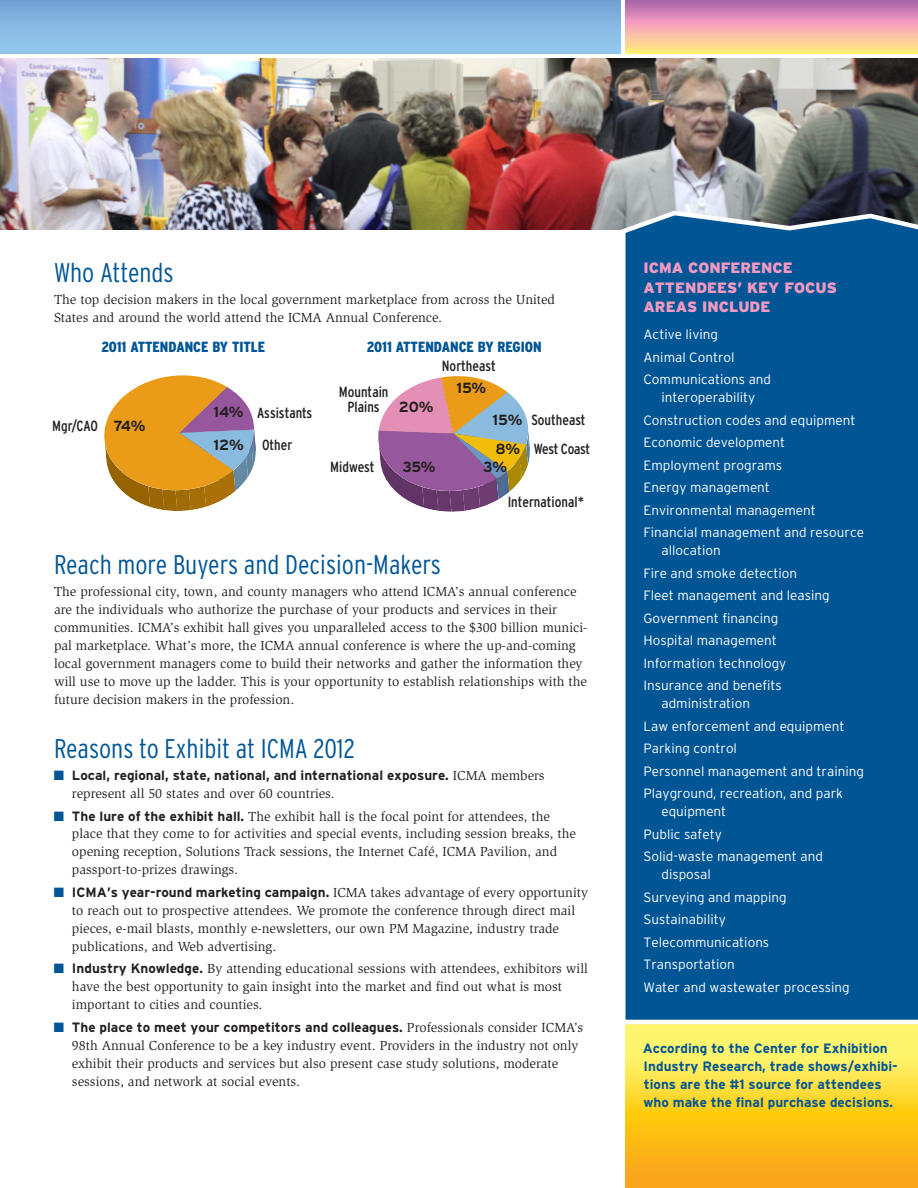
<style>
.page{position:relative;width:918px;height:1188px;background:#fff}
.page>*{position:absolute;margin:0;border:0;box-sizing:border-box;transform-origin:0 0}
.t1{font:300 condensed 27px "Interstate";color:#005595}
.t2{font:900 15px/19.5px "Interstate";color:#f499c2}
.t3{font:condensed 14.7px/14.7px "Interstate";color:#231f20;text-align:center}
.t4{font:900 condensed 14.7px "Interstate";color:#005595}
.t5{font:700 14.7px "Interstate";letter-spacing:-.01em;color:#231f20}
.t6{font:condensed 14.7px "Interstate";letter-spacing:-.025em;color:#231f20}
.t7{font:13.5px/18px "Slimbach";color:#231f20}
.t8{font:300 13.5px/22.5px "Interstate";color:#fff}
.t9{font:700 13.5px "Interstate";color:#231f20}
.t10{font:700 13.5px/18px "Interstate";color:#005595}
.s1{font-weight:700;font-stretch:normal}
.s2{color:#005595}
.s3{font-family:"Slimbach";font-weight:400}
.s4{font-family:"Interstate";font-weight:700}
</style>
<div class="page">
<svg style="left:626px;top:1026px;width:292px;height:162px;background:#fdd035"></svg>
<svg style="left:626px;top:0;width:292px;height:54px;background:#e7a8a7"></svg>
<svg style="left:378px;top:376px;width:152px;height:136px"></svg>
<svg style="left:104px;top:375px;width:152px;height:136px"></svg>
<img style="left:0;top:58px;width:918px;height:172px">
<div style="left:619px;top:207px;width:299px;height:819px;background:#005595"></div>
<div style="left:0;top:0;width:621px;height:54px;background:linear-gradient(to bottom,#76a3d6,#96caee)"></div>
<h1 class="t1" style="left:54px;top:257px;width:121px">Who Attends</h1>
<p class="t7" style="left:54px;top:291px;width:503px">The top decision makers in the local government marketplace from across the United<br>States and around the world attend the ICMA Annual Conference.</p>
<p class="t4" style="left:101px;top:339px;width:165px">2011 ATTENDANCE BY TITLE</p>
<p class="t4" style="left:367px;top:339px;width:176px">2011 ATTENDANCE BY REGION</p>
<p class="t3" style="left:52px;top:418px;width:95px">Mgr/CAO <span class="s1">74%</span></p>
<p class="t3" style="left:442px;top:359px;width:56px">Northeast</p>
<p class="t5" style="left:456px;top:380px;width:31px">15%</p>
<p class="t3" style="left:339px;top:384px;width:51px">Mountain<br>Plains</p>
<p class="t5" style="left:399px;top:398px;width:36px">20%</p>
<p class="t3" style="left:213px;top:405px;width:100px"><span class="s1">14%</span> Assistants</p>
<p class="t3" style="left:492px;top:405px;width:95px;line-height:29px;text-align:left"><span class="s1">15%</span> Southeast<br><span class="s1">8%</span></p>
<p class="t3" style="left:262px;top:437px;width:32px">Other</p>
<p class="t6" style="left:534px;top:441px;width:58px">West Coast</p>
<p class="t5" style="left:213px;top:436px;width:32px">12%</p>
<p class="t3" style="left:330px;top:459px;width:46px">Midwest</p>
<p class="t5" style="left:402px;top:459px;width:35px">35%</p>
<p class="t5" style="left:483px;top:459px;width:25px">3%</p>
<p class="t3" style="left:508px;top:494px;width:78px">International*</p>
<h1 class="t1" style="left:54px;top:549px;width:389px">Reach more Buyers and Decision-Makers</h1>
<p class="t7" style="left:54px;top:583px;width:535px">The professional city, town, and county managers who attend ICMA’s annual conference are the individuals who authorize the purchase of your products and services in their communities. ICMA’s exhibit hall gives you unparalleled access to the $300 billion munici&shy;pal marketplace. What’s more, the ICMA annual conference is where the up-and-coming local government managers come to build their networks and gather the information they will use to move up the ladder. This is your opportunity to establish relationships with the future decision makers in the profession.</p>
<h1 class="t1" style="left:54px;top:733px;width:302px">Reasons to Exhibit at ICMA 2012</h1>
<p class="t9" style="left:54px;top:768px;width:492px"><span class="s2">■</span> Local, regional, state, national, and international exposure. <span class="s3">ICMA members</span></p>
<p class="t7" style="left:72px;top:785px;width:264px">represent all 50 states and over 60 countries.</p>
<p class="t7" style="left:72px;top:807px;width:506px;text-indent:-18px"><span class="s2">■</span> <span class="s4">The lure of the exhibit hall.</span> The exhibit hall is the focal point for attendees, the place that they come to for activities and special events, including session breaks, the opening reception, Solutions Track sessions, the Internet Café, ICMA Pavilion, and passport-to-prizes drawings.</p>
<p class="t7" style="left:72px;top:884px;width:518px;text-indent:-18px"><span class="s2">■</span> <span class="s4">ICMA’s year-round marketing campaign.</span> ICMA takes advantage of every opportunity to reach out to prospective attendees. We promote the conference through direct mail pieces, e-mail blasts, monthly e-newsletters, our own PM Magazine, industry trade publications, and Web advertising.</p>
<p class="t7" style="left:72px;top:960px;width:517px;text-indent:-18px"><span class="s2">■</span> <span class="s4">Industry Knowledge.</span> By attending educational sessions with attendees, exhibitors will have the best opportunity to gain insight into the market and find out what is most important to cities and counties.</p>
<p class="t9" style="left:54px;top:1020px;width:531px"><span class="s2">■</span> The place to meet your competitors and colleagues. <span class="s3">Professionals consider ICMA’s</span></p>
<p class="t7" style="left:72px;top:1037px;width:508px">98th Annual Conference to be a key industry event. Providers in the industry not only exhibit their products and services but also present case study solutions, moderate sessions, and network at social events.</p>
<p class="t2" style="left:644px;top:258px;width:195px">ICMA CONFERENCE<br>ATTENDEES’ KEY FOCUS<br>AREAS INCLUDE</p>
<p class="t8" style="left:644px;top:323px;width:129px">Active living<br>Animal Control<br>Communications and</p>
<p class="t8" style="left:644px;top:386px;width:222px;text-indent:18px">interoperability<br>Construction codes and equipment<br>Economic development<br>Employment programs<br>Energy management<br>Environmental management<br>Financial management and resource</p>
<p class="t8" style="left:644px;top:539px;width:188px;text-indent:18px">allocation<br>Fire and smoke detection<br>Fleet management and leasing<br>Government financing<br>Hospital management<br>Information technology<br>Insurance and benefits</p>
<p class="t8" style="left:644px;top:692px;width:222px;text-indent:18px">administration<br>Law enforcement and equipment<br>Parking control<br>Personnel management and training<br>Playground, recreation, and park</p>
<p class="t8" style="left:644px;top:800px;width:181px;text-indent:18px">equipment<br>Public safety<br>Solid-waste management and</p>
<p class="t8" style="left:644px;top:863px;width:208px;text-indent:18px">disposal<br>Surveying and mapping<br>Sustainability<br>Telecommunications<br>Transportation<br>Water and wastewater processing</p>
<p class="t10" style="left:643px;top:1039px;width:257px">According to the Center for Exhibition Industry Research, trade shows/exhibi&shy;tions are the #1 source for attendees who make the final purchase decisions.</p>
</div>
